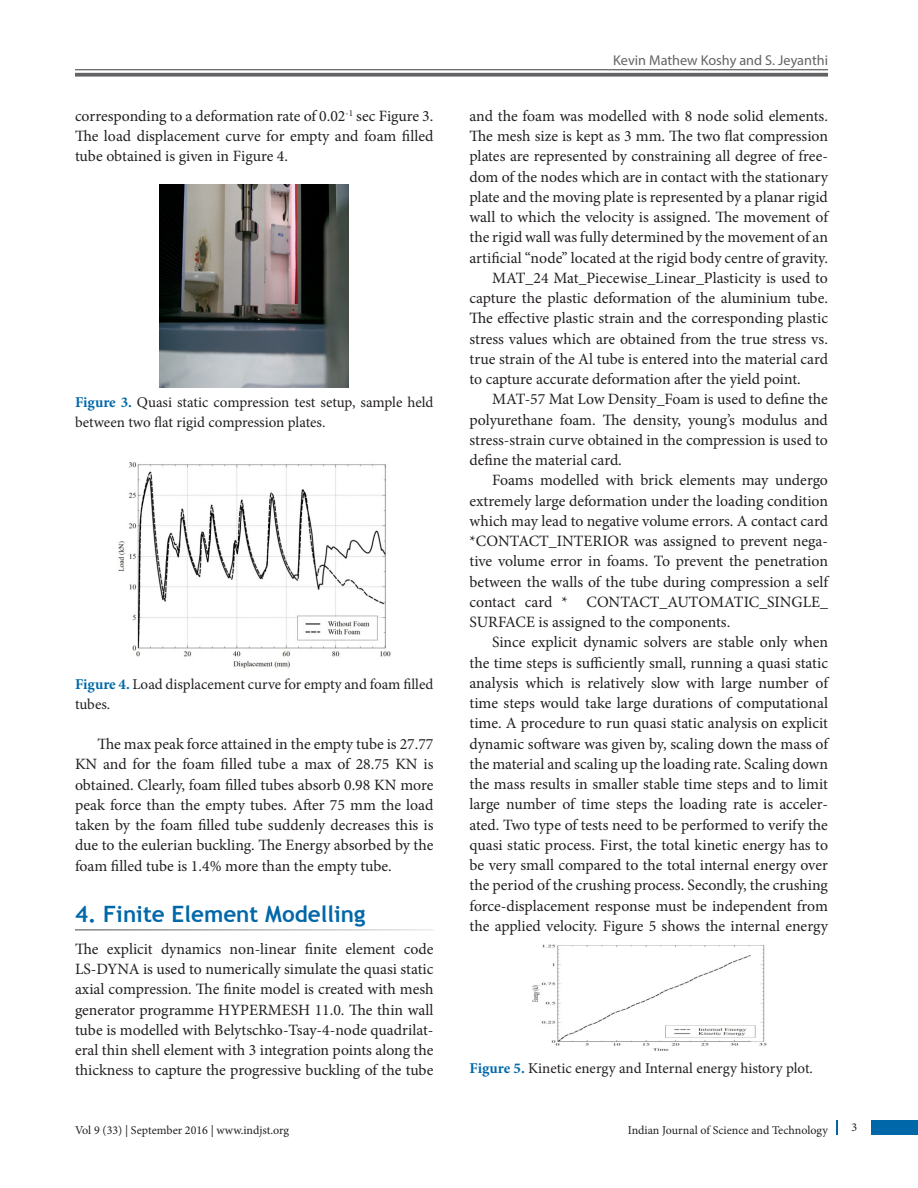
<style>
.page{position:relative;width:918px;height:1188px;background:#fff}
.page>*{position:absolute;margin:0;border:0;box-sizing:border-box;transform-origin:0 0}
.t1{font:700 22.5px "Trebuchet MS";color:#0068a9}
.Text_Ind{font:15.75px/20.2px "Minion Pro";letter-spacing:-.005em;color:#231f20;text-align:justify}
.Text{font:15.75px/20.2px "Minion Pro";color:#231f20;text-align:justify}
.Fig_cap{font:15px/19.5px "Minion Pro";color:#231f20}
.t2{font:14.25px "Myriad Pro";color:#636366}
.Text-2{font:12px "Minion Pro";color:#231f20}
.s1{font-weight:700;color:#0068a9}
</style>
<div class="page">
<div style="left:872px;top:1120px;width:46px;height:15px;background:#0068a9"></div>
<svg style="left:836px;top:1120px;width:1px;height:15px"></svg>
<hr style="left:75px;top:69px;width:753px;height:1px;background:#636366">
<svg style="left:75px;top:73px;width:753px;height:4px;background:#737375"></svg>
<img style="left:160px;top:184px;width:189px;height:204px">
<img style="left:118px;top:462px;width:273px;height:206px">
<img style="left:532px;top:945px;width:234px;height:106px">
<p class="Text" style="left:75px;top:106px;width:360px">corresponding to a deformation rate of 0.02<sup>-1</sup> sec Figure 3.<br>The load displacement curve for empty and foam filled tube obtained is given in Figure 4.</p>
<p class="Fig_cap" style="left:75px;top:393px;width:360px"><span class="s1">Figure 3.</span> Quasi static compression test setup, sample held between two flat rigid compression plates.</p>
<p class="Fig_cap" style="left:75px;top:675px;width:360px"><span class="s1">Figure 4.</span> Load displacement curve for empty and foam filled tubes.</p>
<p class="Text_Ind" style="left:75px;top:734px;width:360px;text-indent:22px">The max peak force attained in the empty tube is 27.77<br>KN and for the foam filled tube a max of 28.75 KN is obtained. Clearly, foam filled tubes absorb 0.98 KN more peak force than the empty tubes. After 75 mm the load taken by the foam filled tube suddenly decreases this is due to the eulerian buckling. The Energy absorbed by the foam filled tube is 1.4% more than the empty tube.</p>
<h1 class="t1" style="left:75px;top:900px;width:292px">4. Finite Element Modelling</h1>
<p class="Text" style="left:75px;top:939px;width:360px">The explicit dynamics non-linear finite element code LS-DYNA is used to numerically simulate the quasi static axial compression. The finite model is created with mesh generator programme HYPERMESH 11.0. The thin wall tube is modelled with Belytschko-Tsay-4-node quadrilat&shy;eral thin shell element with 3 integration points along the thickness to capture the progressive buckling of the tube</p>
<p class="t2" style="left:613px;top:51px;width:216px">Kevin Mathew Koshy and S. Jeyanthi</p>
<p class="Text" style="left:470px;top:106px;width:360px">and the foam was modelled with 8 node solid elements.<br>The mesh size is kept as 3 mm. The two flat compression plates are represented by constraining all degree of free&shy;dom of the nodes which are in contact with the stationary plate and the moving plate is represented by a planar rigid wall to which the velocity is assigned. The movement of the rigid wall was fully determined by the movement of an artificial ‘‘node’’ located at the rigid body centre of gravity.</p>
<p class="Text_Ind" style="left:470px;top:268px;width:360px;text-indent:22px">MAT_24 Mat_Piecewise_Linear_Plasticity is used to capture the plastic deformation of the aluminium tube.<br>The effective plastic strain and the corresponding plastic stress values which are obtained from the true stress vs. true strain of the Al tube is entered into the material card to capture accurate deformation after the yield point.</p>
<p class="Text_Ind" style="left:470px;top:389px;width:360px;text-indent:22px">MAT-57 Mat Low Density_Foam is used to define the polyurethane foam. The density, young’s modulus and stress-strain curve obtained in the compression is used to define the material card.</p>
<p class="Text_Ind" style="left:470px;top:470px;width:360px;text-indent:22px">Foams modelled with brick elements may undergo extremely large deformation under the loading condition which may lead to negative volume errors. A contact card *CONTACT_INTERIOR was assigned to prevent nega&shy;tive volume error in foams. To prevent the penetration between the walls of the tube during compression a self contact card * CONTACT_AUTOMATIC_SINGLE_ SURFACE is assigned to the components.</p>
<p class="Text_Ind" style="left:470px;top:632px;width:360px;text-indent:22px">Since explicit dynamic solvers are stable only when the time steps is sufficiently small, running a quasi static analysis which is relatively slow with large number of time steps would take large durations of computational time. A procedure to run quasi static analysis on explicit dynamic software was given by, scaling down the mass of the material and scaling up the loading rate. Scaling down the mass results in smaller stable time steps and to limit large number of time steps the loading rate is acceler&shy;ated. Two type of tests need to be performed to verify the quasi static process. First, the total kinetic energy has to be very small compared to the total internal energy over the period of the crushing process. Secondly, the crushing force-displacement response must be independent from the applied velocity. Figure 5 shows the internal energy</p>
<p class="Fig_cap" style="left:470px;top:1059px;width:345px"><span class="s1">Figure 5.</span> Kinetic energy and Internal energy history plot.</p>
<p class="Text-2" style="left:75px;top:1123px;width:216px">Vol 9 (33) | September 2016 | www.indjst.org</p>
<p class="Text-2" style="left:851px;top:1119px;width:7px">3</p>
<p class="Text-2" style="left:628px;top:1123px;width:202px">Indian Journal of Science and Technology</p>
</div>
